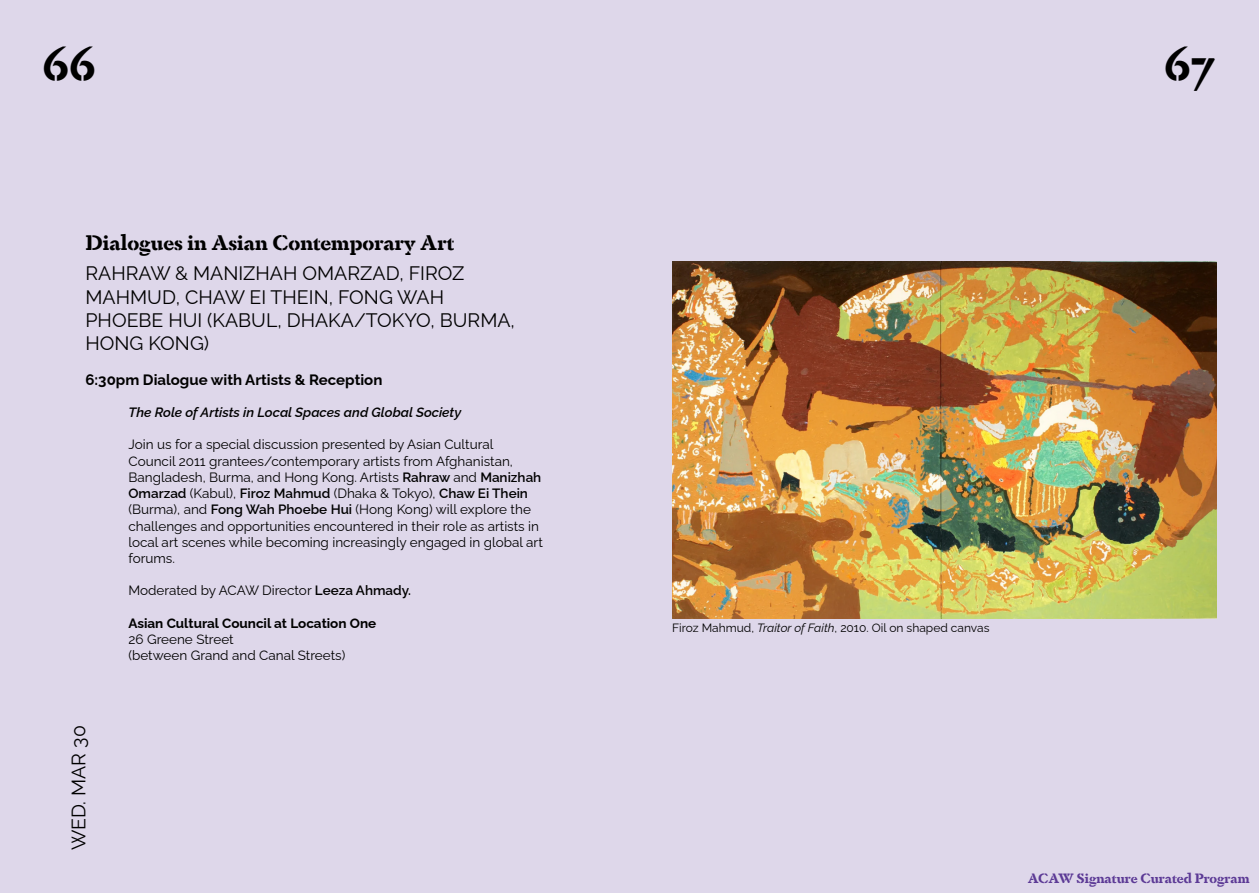
<style>
.page{position:relative;width:1259px;height:893px;background:#fff}
.page>*{position:absolute;margin:0;border:0;box-sizing:border-box;transform-origin:0 0}
.t1{font:700 46.5px "Dapifer Stencil";color:#000}
.t2{font:700 21px "Dapifer Stencil";color:#000}
.t3{font:19.5px/23.4px "Raleway";color:#000}
.t4{font:700 15px "Raleway";color:#000}
.t5{font:13.5px/16.2px "Raleway";color:#000}
.t6{font:italic 600 13.5px "Raleway";color:#000}
.t7{font:700 13.5px "Raleway";color:#000}
.t8{font:700 13.5px "Dapifer Stencil";color:#5c3a96}
.t9{font:12px "Raleway";color:#000}
.s1{font-weight:600}
.s2{font-style:italic}
</style>
<div class="page">
<div style="left:0;top:0;width:632px;height:893px;background:#ded7ea"></div>
<div style="left:629px;top:0;width:630px;height:893px;background:#ded7ea"></div>
<img style="left:672px;top:262px;width:544px;height:356px">
<h1 class="t1" style="left:43px;top:29px;width:55px">66</h1>
<h1 class="t1" style="left:1164px;top:29px;width:54px">67</h1>
<h2 class="t2" style="left:85px;top:227px;width:370px">Dialogues in Asian Contemporary Art</h2>
<h3 class="t3" style="left:85px;top:260px;width:431px">RAHRAW &amp; MANIZHAH OMARZAD, FIROZ<br>MAHMUD, CHAW EI THEIN, FONG WAH<br>PHOEBE HUI (KABUL, DHAKA/TOKYO, BURMA,<br>HONG KONG)</h3>
<p class="t4" style="left:85px;top:368px;width:298px">6:30pm Dialogue with Artists &amp; Reception</p>
<p class="t6" style="left:128px;top:402px;width:334px">The Role of Artists in Local Spaces and Global Society</p>
<p class="t5" style="left:128px;top:435px;width:416px">Join us for a special discussion presented by Asian Cultural Council 2011 grantees/contemporary artists from Afghanistan, Bangladesh, Burma, and Hong Kong. Artists <span class="s1">Rahraw</span> and <span class="s1">Manizhah Omarzad</span> (Kabul), <span class="s1">Firoz Mahmud</span> (Dhaka &amp; Tokyo), <span class="s1">Chaw Ei Thein </span>(Burma), and <span class="s1">Fong Wah Phoebe Hui</span> (Hong Kong) will explore the challenges and opportunities encountered in their role as artists in local art scenes while becoming increasingly engaged in global art forums.</p>
<p class="t5" style="left:128px;top:581px;width:284px">Moderated by ACAW Director <span class="s1">Leeza Ahmady.</span></p>
<p class="t7" style="left:128px;top:612px;width:249px">Asian Cultural Council at Location One</p>
<p class="t5" style="left:128px;top:630px;width:218px">26 Greene Street<br>(between Grand and Canal Streets)</p>
<h3 class="t3" style="left:65px;top:850px;width:126px;rotate:-90deg">WED. MAR 30</h3>
<p class="t9" style="left:672px;top:618px;width:319px">Firoz Mahmud, <span class="s2">Traitor of Faith</span>, 2010. Oil on shaped canvas</p>
<p class="t8" style="left:1027px;top:868px;width:223px">ACAW Signature Curated Program</p>
</div>
